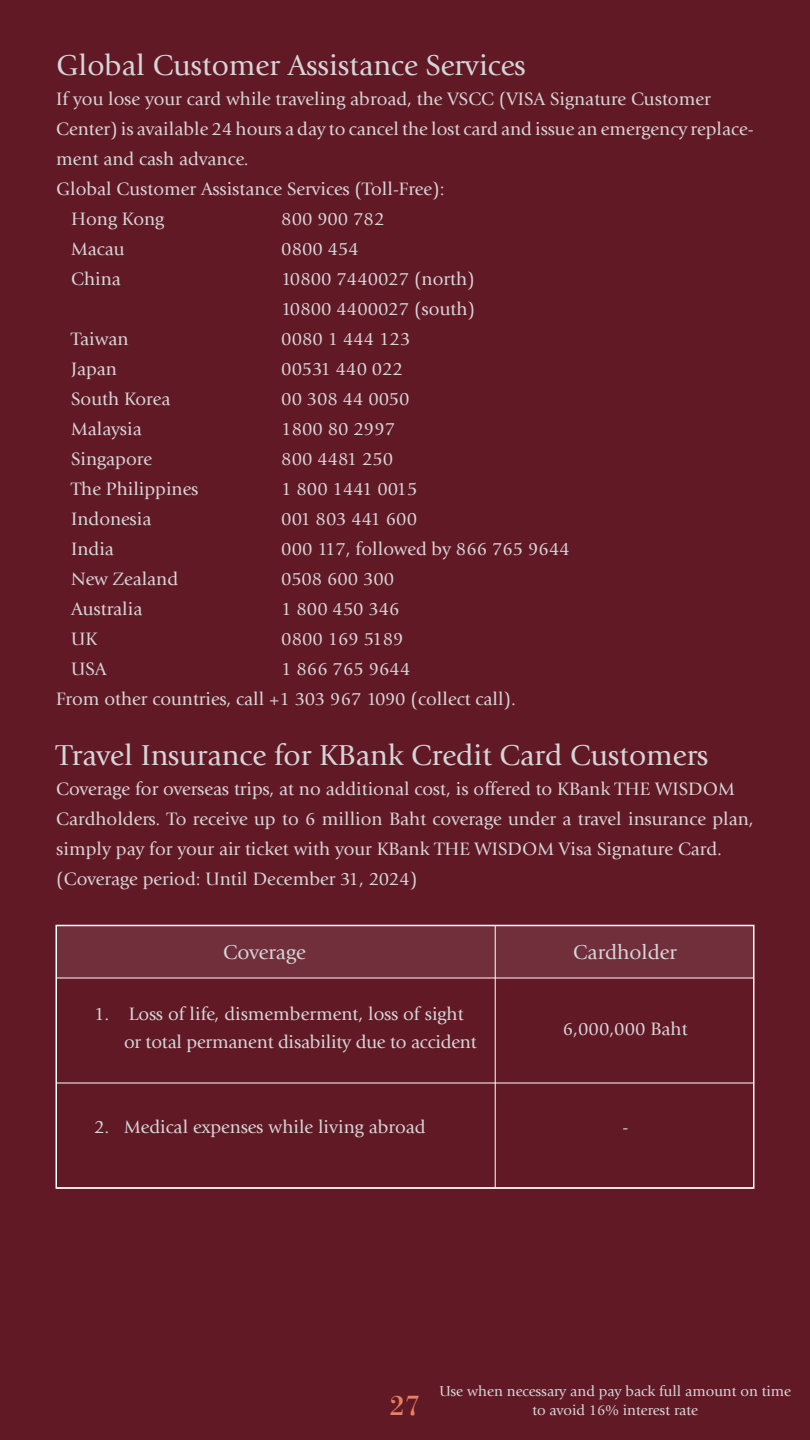
<style>
.page{position:relative;width:810px;height:1440px;background:#621926}
.page>*{position:absolute;margin:0;border:0;box-sizing:border-box;transform-origin:0 0}
.t1{font:30px "Giovanni Std";color:#d5d5d8}
.t2{font:30px "Bodoni XT";color:#e68264}
.t3{font:21px "Giovanni Std";color:#d5d5d8}
.t4{font:18.75px/30px "Giovanni Std";color:#d5d5d8}
.t5{font:15px/18.8px "Giovanni Std";color:#d5d5d8;text-align:center}
</style>
<div class="page">
<div style="left:56px;top:926px;width:698px;height:52px;background:#712f3b"></div>
<div style="left:56px;top:925px;width:698px;height:264px;border:2px solid #fff"></div>
<hr style="left:495px;top:926px;width:1px;height:262px;background:#fff">
<hr style="left:56px;top:978px;width:698px;height:1px;background:#fff">
<hr style="left:56px;top:1083px;width:698px;height:1px;background:#fff">
<hr style="left:56px;top:1188px;width:698px;height:1px;background:#fff">
<h1 class="t1" style="left:56px;top:49px;width:471px">Global Customer Assistance Services</h1>
<p class="t4" style="left:56px;top:84px;width:656px">If you lose your card while traveling abroad, the VSCC (VISA Signature Customer</p>
<p class="t4" style="left:56px;top:114px;width:699px">Center) is available 24 hours a day to cancel the lost card and issue an emergency replace-</p>
<p class="t4" style="left:56px;top:144px;width:194px">ment and cash advance.</p>
<p class="t4" style="left:56px;top:174px;width:390px">Global Customer Assistance Services (Toll-Free):</p>
<p class="t4" style="left:71px;top:204px;width:95px">Hong Kong</p>
<p class="t4" style="left:281px;top:204px;width:105px">800 900 782</p>
<p class="t4" style="left:71px;top:234px;width:55px">Macau</p>
<p class="t4" style="left:281px;top:234px;width:79px">0800 454</p>
<p class="t4" style="left:71px;top:264px;width:51px">China</p>
<p class="t4" style="left:281px;top:264px;width:195px">10800 7440027 (north)<br>10800 4400027 (south)</p>
<p class="t4" style="left:71px;top:324px;width:59px">Taiwan</p>
<p class="t4" style="left:281px;top:324px;width:131px">0080 1 444 123</p>
<p class="t4" style="left:71px;top:354px;width:47px">Japan</p>
<p class="t4" style="left:281px;top:354px;width:123px">00531 440 022</p>
<p class="t4" style="left:71px;top:384px;width:101px">South Korea</p>
<p class="t4" style="left:281px;top:384px;width:130px">00 308 44 0050</p>
<p class="t4" style="left:71px;top:414px;width:72px">Malaysia</p>
<p class="t4" style="left:281px;top:414px;width:115px">1800 80 2997</p>
<p class="t4" style="left:71px;top:444px;width:82px">Singapore</p>
<p class="t4" style="left:281px;top:444px;width:113px">800 4481 250</p>
<p class="t4" style="left:71px;top:474px;width:129px">The Philippines</p>
<p class="t4" style="left:281px;top:474px;width:138px">1 800 1441 0015</p>
<p class="t4" style="left:71px;top:504px;width:82px">Indonesia</p>
<p class="t4" style="left:281px;top:504px;width:137px">001 803 441 600</p>
<p class="t4" style="left:71px;top:534px;width:44px">India</p>
<p class="t4" style="left:281px;top:534px;width:290px">000 117, followed by 866 765 9644</p>
<p class="t4" style="left:71px;top:564px;width:108px">New Zealand</p>
<p class="t4" style="left:281px;top:564px;width:114px">0508 600 300</p>
<p class="t4" style="left:71px;top:594px;width:73px">Australia</p>
<p class="t4" style="left:281px;top:594px;width:120px">1 800 450 346</p>
<p class="t4" style="left:71px;top:624px;width:28px">UK</p>
<p class="t4" style="left:281px;top:624px;width:124px">0800 169 5189</p>
<p class="t4" style="left:71px;top:654px;width:37px">USA</p>
<p class="t4" style="left:56px;top:654px;width:461px;text-indent:225px">1 866 765 9644<br>From other countries, call +1 303 967 1090 (collect call).</p>
<h1 class="t1" style="left:56px;top:739px;width:654px">Travel Insurance for KBank Credit Card Customers</h1>
<p class="t4" style="left:56px;top:774px;width:699px">Coverage for overseas trips, at no additional cost, is offered to KBank THE WISDOM Cardholders. To receive up to 6 million Baht coverage under a travel insurance plan, simply pay for your air ticket with your KBank THE WISDOM Visa Signature Card. (Coverage period: Until December 31, 2024)</p>
<p class="t3" style="left:223px;top:941px;width:84px">Coverage</p>
<p class="t4" style="left:124px;top:1001px;width:354px;line-height:27.8px;text-indent:-30px">1. Loss of life, dismemberment, loss of sight or total permanent disability due to accident</p>
<p class="t4" style="left:94px;top:1112px;width:333px">2. Medical expenses while living abroad</p>
<p class="t3" style="left:573px;top:941px;width:105px">Cardholder</p>
<p class="t4" style="left:563px;top:1014px;width:126px">6,000,000 Baht</p>
<p class="t4" style="left:622px;top:1112px;width:7px">-</p>
<h1 class="t2" style="left:390px;top:1387px;width:32px">27</h1>
<p class="t5" style="left:439px;top:1382px;width:353px">Use when necessary and pay back full amount on time to avoid 16% interest rate</p>
</div>
